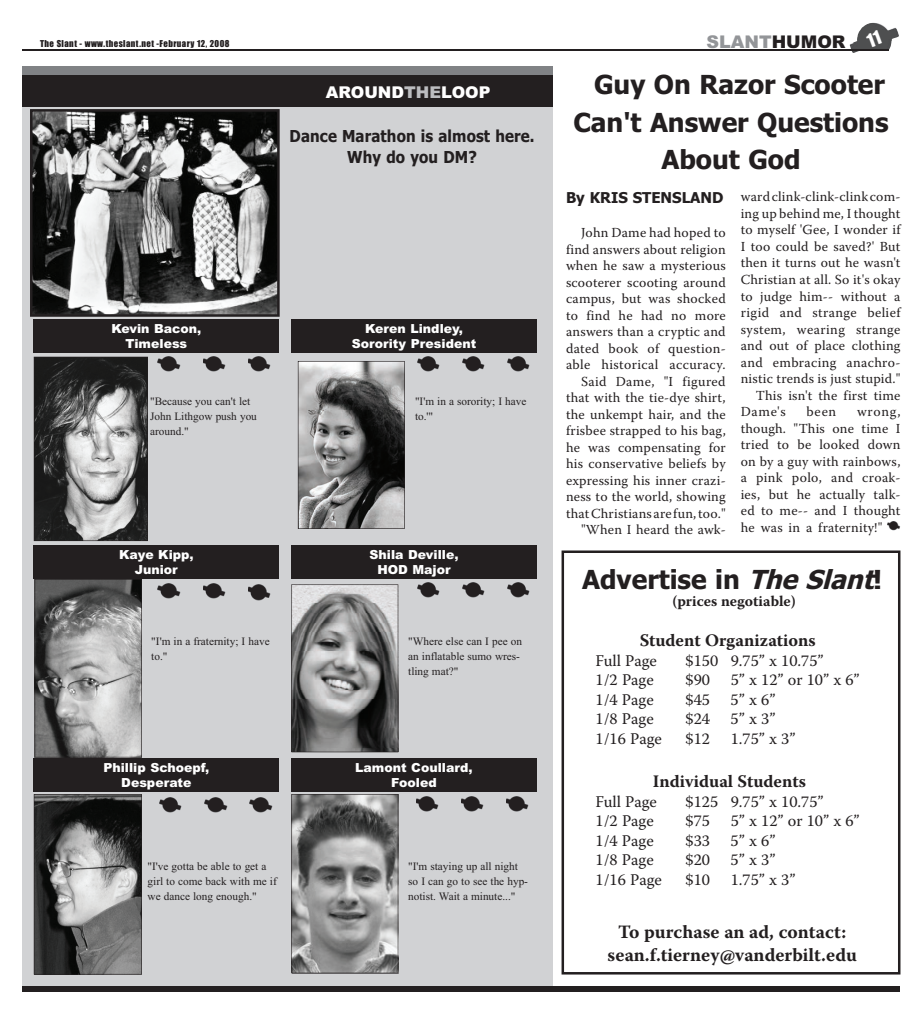
<style>
.page{position:relative;width:923px;height:1013px;background:#fff}
.page>*{position:absolute;margin:0;border:0;box-sizing:border-box;transform-origin:0 0}
.t1{font:700 26.25px "Tahoma";color:#231f20}
.t2{font:700 18.75px/22.5px "Warnock Pro";color:#231f20;text-align:center}
.t3{font:700 17.5px "Warnock Pro";color:#231f20}
.t4{font:900 17.5px "Arial";color:#939598}
.t5{font:700 16.5px/21.2px "Tahoma";letter-spacing:.01em;color:#231f20;text-align:center;scale:.91 1}
.t6{font:16.25px "Warnock Pro";color:#231f20}
.t7{font:900 16.25px "Arial";color:#fff}
.t8{font:700 15px "Warnock Pro";color:#231f20}
.t9{font:700 15px "Tahoma";color:#231f20}
.t10{font:13.75px/16.5px "Warnock Pro";letter-spacing:.015em;color:#231f20;text-align:right}
.t11{font:900 12.5px/15px "Arial";color:#fff;text-align:center}
.t12{font:11.25px/15px "Times New Roman";color:#231f20}
.t13{font:8.75px "Impact";letter-spacing:.05em;color:#231f20}
.s1{color:#231f20}
.s2{color:#bcbdc0}
.s3{font-style:italic}
</style>
<div class="page">
<img style="left:849px;top:23px;width:50px;height:30px">
<hr style="left:22px;top:49px;width:867px;height:1px;background:#231f20">
<div style="left:22px;top:284px;width:530px;height:705px;background:#d1d2d4"></div>
<img style="left:417px;top:357px;width:23px;height:15px">
<img style="left:462px;top:357px;width:23px;height:15px">
<img style="left:507px;top:357px;width:23px;height:15px">
<div style="left:23px;top:102px;width:529px;height:217px;background:#d1d2d4"></div>
<img style="left:158px;top:357px;width:23px;height:15px">
<img style="left:203px;top:357px;width:23px;height:15px">
<img style="left:248px;top:357px;width:23px;height:15px">
<svg style="left:298px;top:361px;width:107px;height:168px;background:#797878"></svg>
<img style="left:158px;top:583px;width:23px;height:16px">
<img style="left:203px;top:583px;width:23px;height:16px">
<img style="left:248px;top:585px;width:23px;height:16px">
<div style="left:34px;top:545px;width:245px;height:34px;background:#231f20"></div>
<img style="left:416px;top:796px;width:23px;height:16px">
<img style="left:461px;top:796px;width:23px;height:16px">
<img style="left:506px;top:796px;width:23px;height:16px">
<img style="left:417px;top:583px;width:23px;height:15px">
<img style="left:462px;top:583px;width:23px;height:15px">
<img style="left:507px;top:583px;width:23px;height:15px">
<div style="left:23px;top:66px;width:529px;height:25px;background:#808285"></div>
<div style="left:23px;top:75px;width:529px;height:32px;background:#231f20"></div>
<svg style="left:30px;top:109px;width:250px;height:208px;background:#6d6d6d"></svg>
<img style="left:160px;top:797px;width:22px;height:16px">
<img style="left:205px;top:797px;width:22px;height:16px">
<img style="left:250px;top:797px;width:22px;height:16px">
<svg style="left:34px;top:794px;width:108px;height:180px;background:#626262"></svg>
<svg style="left:291px;top:794px;width:108px;height:179px;background:#888"></svg>
<svg style="left:35px;top:579px;width:107px;height:178px"></svg>
<svg style="left:291px;top:584px;width:107px;height:168px"></svg>
<svg style="left:34px;top:357px;width:114px;height:184px;background:#686868"></svg>
<div style="left:291px;top:545px;width:245px;height:34px;background:#231f20"></div>
<div style="left:34px;top:319px;width:245px;height:33px;background:#231f20"></div>
<div style="left:291px;top:319px;width:245px;height:33px;background:#231f20"></div>
<div style="left:34px;top:758px;width:245px;height:33px;background:#231f20"></div>
<div style="left:291px;top:758px;width:245px;height:33px;background:#231f20"></div>
<div style="left:22px;top:986px;width:878px;height:5px;background:#231f20"></div>
<svg style="left:887px;top:521px;width:13px;height:9px"></svg>
<svg style="left:561px;top:550px;width:339px;height:424px"></svg>
<svg style="left:865px;top:30px;width:16px;height:18px"></svg>
<p class="t13" style="left:40px;top:39px;width:191px">The Slant - www.theslant.net -February 12, 2008</p>
<p class="t4" style="left:706px;top:31px;width:141px">SLANT<span class="s1">HUMOR</span></p>
<p class="t7" style="left:326px;top:83px;width:166px">AROUND<span class="s2">THE</span>LOOP</p>
<p class="t1" style="left:594px;top:74px;width:292px">Guy On Razor Scooter</p>
<p class="t1" style="left:573px;top:112px;width:317px">Can't Answer Questions</p>
<p class="t1" style="left:661px;top:149px;width:141px">About God</p>
<p class="t9" style="left:566px;top:191px;width:159px">By KRIS STENSLAND</p>
<p class="t10" style="left:566px;top:226px;width:161px">John Dame had hoped to find answers about religion when he saw a mysterious scooterer scooting around campus, but was shocked to find he had no more answers than a cryptic and dated book of question&shy;able historical accuracy.<br>Said Dame, "I figured that with the tie-dye shirt, the unkempt hair, and the frisbee strapped to his bag, he was compensating for his conservative beliefs by expressing his inner crazi&shy;ness to the world, showing that Christians are fun, too." "When I heard the awk-</p>
<p class="t5" style="left:289px;top:126px;width:271px">Dance Marathon is almost here.<br>Why do you DM?</p>
<p class="t10" style="left:740px;top:190px;width:161px">ward clink-clink-clink com-</p>
<p class="t10" style="left:740px;top:206px;width:161px">ing up behind me, I thought</p>
<p class="t10" style="left:740px;top:223px;width:161px">to myself 'Gee, I wonder if</p>
<p class="t10" style="left:740px;top:239px;width:161px">I too could be saved?' But</p>
<p class="t10" style="left:740px;top:256px;width:161px">then it turns out he wasn't</p>
<p class="t10" style="left:740px;top:272px;width:161px">Christian at all. So it's okay</p>
<p class="t10" style="left:740px;top:289px;width:161px">to judge him-- without a</p>
<p class="t10" style="left:740px;top:305px;width:161px">rigid and strange belief</p>
<p class="t10" style="left:740px;top:322px;width:161px">system, wearing strange</p>
<p class="t10" style="left:740px;top:338px;width:161px">and out of place clothing</p>
<p class="t10" style="left:740px;top:355px;width:161px">and embracing anachro-</p>
<p class="t10" style="left:740px;top:371px;width:161px">nistic trends is just stupid."</p>
<p class="t10" style="left:755px;top:388px;width:146px">This isn't the first time</p>
<p class="t10" style="left:740px;top:404px;width:46px">Dame's</p>
<p class="t10" style="left:806px;top:404px;width:31px">been</p>
<p class="t11" style="left:111px;top:321px;width:91px">Kevin Bacon,<br>Timeless</p>
<p class="t11" style="left:352px;top:321px;width:126px">Keren Lindley,<br>Sorority President</p>
<p class="t12" style="left:150px;top:395px;width:108px">"Because you can't let<br>John Lithgow push you around."</p>
<p class="t12" style="left:415px;top:395px;width:113px">"I'm in a sorority; I have to.'"</p>
<p class="t10" style="left:740px;top:404px;width:161px;text-align:justify;text-indent:116px">wrong, though. "This one time I tried to be looked down on by a guy with rainbows, a pink polo, and croak&shy;ies, but he actually talk&shy;ed to me-- and I thought he was in a fraternity!"</p>
<p class="t11" style="left:119px;top:547px;width:76px">Kaye Kipp,<br>Junior</p>
<p class="t12" style="left:151px;top:635px;width:120px">"I'm in a fraternity; I have to."</p>
<p class="t11" style="left:369px;top:547px;width:90px">Shila Deville,<br>HOD Major</p>
<p class="t12" style="left:408px;top:635px;width:115px">"Where else can I pee on an inflatable sumo wres&shy;tling mat?"</p>
<p class="t11" style="left:103px;top:760px;width:107px">Phillip Schoepf,<br>Desperate</p>
<p class="t11" style="left:355px;top:760px;width:119px">Lamont Coullard,<br>Fooled</p>
<p class="t12" style="left:148px;top:860px;width:131px">"I've gotta be able to get a girl to come back with me if we dance long enough."</p>
<p class="t12" style="left:408px;top:860px;width:121px">"I'm staying up all night so I can go to see the hyp&shy;notist. Wait a minute..."</p>
<p class="t1" style="left:582px;top:569px;width:302px">Advertise in <span class="s3">The Slant</span>!</p>
<p class="t8" style="left:672px;top:591px;width:125px">(prices negotiable)</p>
<p class="t3" style="left:639px;top:630px;width:177px">Student Organizations</p>
<p class="t6" style="left:595px;top:654px;width:63px">Full Page</p>
<p class="t6" style="left:685px;top:654px;width:139px">$150 9.75” x 10.75”</p>
<p class="t6" style="left:595px;top:673px;width:60px">1/2 Page</p>
<p class="t6" style="left:685px;top:673px;width:26px">$90</p>
<p class="t6" style="left:730px;top:673px;width:130px">5” x 12” or 10” x 6”</p>
<p class="t6" style="left:595px;top:693px;width:60px">1/4 Page</p>
<p class="t6" style="left:685px;top:693px;width:26px">$45</p>
<p class="t6" style="left:730px;top:693px;width:46px">5” x 6”</p>
<p class="t6" style="left:595px;top:712px;width:60px">1/8 Page</p>
<p class="t6" style="left:685px;top:712px;width:26px">$24</p>
<p class="t6" style="left:730px;top:712px;width:46px">5” x 3”</p>
<p class="t6" style="left:595px;top:732px;width:68px">1/16 Page</p>
<p class="t6" style="left:685px;top:732px;width:26px">$12</p>
<p class="t6" style="left:730px;top:732px;width:66px">1.75” x 3”</p>
<p class="t3" style="left:652px;top:771px;width:155px">Individual Students</p>
<p class="t6" style="left:595px;top:795px;width:63px">Full Page</p>
<p class="t6" style="left:685px;top:795px;width:139px">$125 9.75” x 10.75”</p>
<p class="t6" style="left:595px;top:814px;width:60px">1/2 Page</p>
<p class="t6" style="left:685px;top:814px;width:26px">$75</p>
<p class="t6" style="left:730px;top:814px;width:130px">5” x 12” or 10” x 6”</p>
<p class="t6" style="left:595px;top:834px;width:60px">1/4 Page</p>
<p class="t6" style="left:685px;top:834px;width:26px">$33</p>
<p class="t6" style="left:730px;top:834px;width:46px">5” x 6”</p>
<p class="t6" style="left:595px;top:853px;width:60px">1/8 Page</p>
<p class="t6" style="left:685px;top:853px;width:26px">$20</p>
<p class="t6" style="left:730px;top:853px;width:46px">5” x 3”</p>
<p class="t6" style="left:595px;top:873px;width:68px">1/16 Page</p>
<p class="t6" style="left:685px;top:873px;width:26px">$10</p>
<p class="t6" style="left:730px;top:873px;width:66px">1.75” x 3”</p>
<p class="t2" style="left:607px;top:920px;width:251px">To purchase an ad, contact: sean.f.tierney@vanderbilt.edu</p>
</div>
